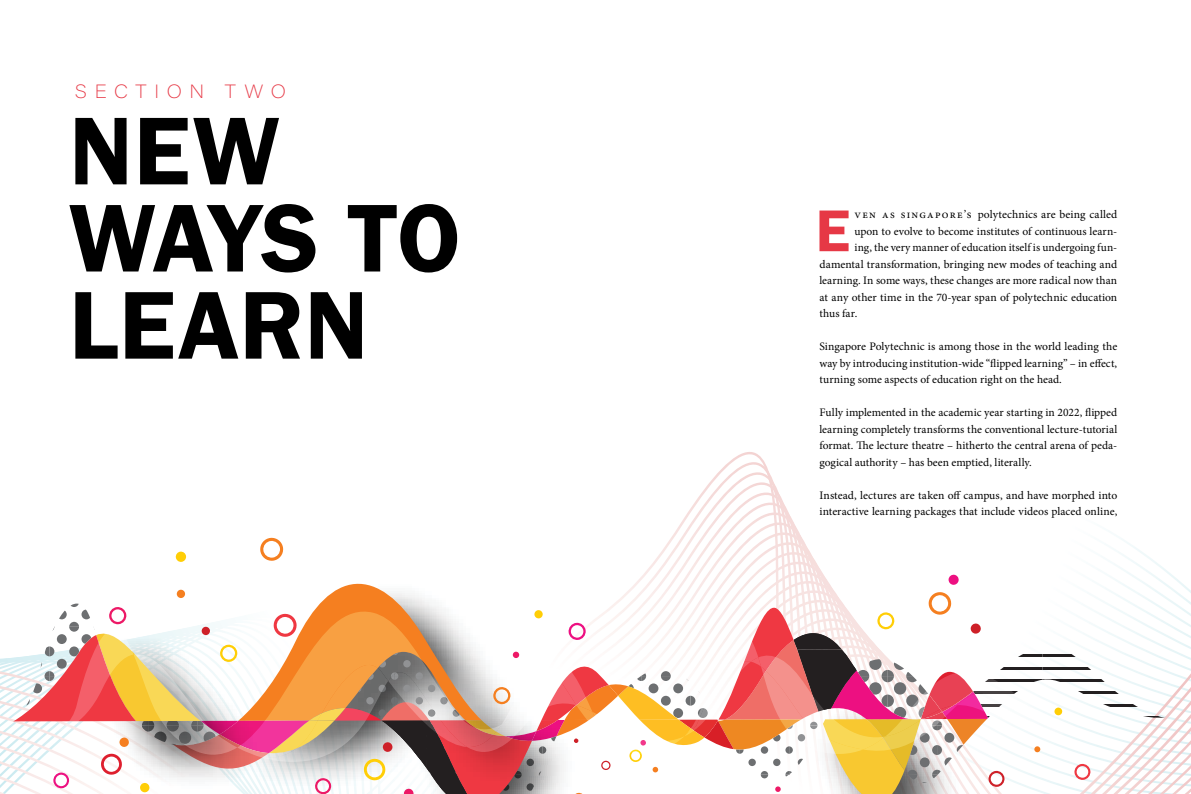
<style>
.page{position:relative;width:1191px;height:794px;background:#fff}
.page>*{position:absolute;margin:0;border:0;box-sizing:border-box;transform-origin:0 0}
.t1{font:600 99.7px/87.1px "Franklin Gothic";color:#000}
.t2{font:600 61px "Franklin Gothic";color:#e63845}
.t3{font:19px "Acumin Variable Concept";letter-spacing:.4em;color:#e63845}
.t4{font:11.5px/16.5px "Minion Pro";color:#000;text-align:justify}
.t5{font:11.5px "Minion Pro";letter-spacing:.105em;color:#000}
</style>
<div class="page">
<svg style="left:0;top:654px;width:1191px;height:140px"></svg>
<hr style="left:1042px;top:716px;width:122px;height:2px;background:#231f20">
<hr style="left:1042px;top:691px;width:122px;height:3px;background:#231f20">
<hr style="left:1042px;top:667px;width:122px;height:2px;background:#231f20">
<hr style="left:1042px;top:704px;width:122px;height:2px;background:#231f20">
<hr style="left:1042px;top:679px;width:122px;height:3px;background:#231f20">
<hr style="left:1042px;top:654px;width:122px;height:3px;background:#231f20">
<svg style="left:335px;top:583px;width:47px;height:8px"></svg>
<svg style="left:948px;top:574px;width:11px;height:11px"></svg>
<svg style="left:260px;top:537px;width:24px;height:24px"></svg>
<svg style="left:175px;top:551px;width:11px;height:11px"></svg>
<svg style="left:12px;top:591px;width:1078px;height:203px"></svg>
<svg style="left:32px;top:683px;width:10px;height:10px"></svg>
<h3 class="t3" style="left:75px;top:78px;width:212px">SECTION TWO</h3>
<h1 class="t1" style="left:69px;top:109px;width:393px">NEW<br>WAYS TO<br>LEARN</h1>
<h2 class="t2" style="left:815px;top:193px;width:36px">E</h2>
<p class="t5" style="left:854px;top:207px;width:264px">ven as Singapore’s polytechnics are being called</p>
<p class="t4" style="left:854px;top:223px;width:264px">upon to evolve to become institutes of continuous learn-</p>
<p class="t4" style="left:854px;top:239px;width:264px">ing, the very manner of education itself is undergoing fun-</p>
<p class="t4" style="left:819px;top:256px;width:299px">damental transformation, bringing new modes of teaching and</p>
<p class="t4" style="left:819px;top:272px;width:299px">learning. In some ways, these changes are more radical now than</p>
<p class="t4" style="left:819px;top:289px;width:299px">at any other time in the 70-year span of polytechnic education</p>
<p class="t4" style="left:819px;top:305px;width:39px">thus far.</p>
<p class="t4" style="left:819px;top:338px;width:299px">Singapore Polytechnic is among those in the world leading the way by introducing institution-wide “flipped learning” – in effect, turning some aspects of education right on the head.</p>
<p class="t4" style="left:819px;top:404px;width:299px">Fully implemented in the academic year starting in 2022, flipped learning completely transforms the conventional lecture-tutorial format. The lecture theatre – hitherto the central arena of peda&shy;gogical authority – has been emptied, literally.</p>
<p class="t4" style="left:819px;top:487px;width:299px">Instead, lectures are taken off campus, and have morphed into interactive learning packages that include videos placed online,</p>
</div>
